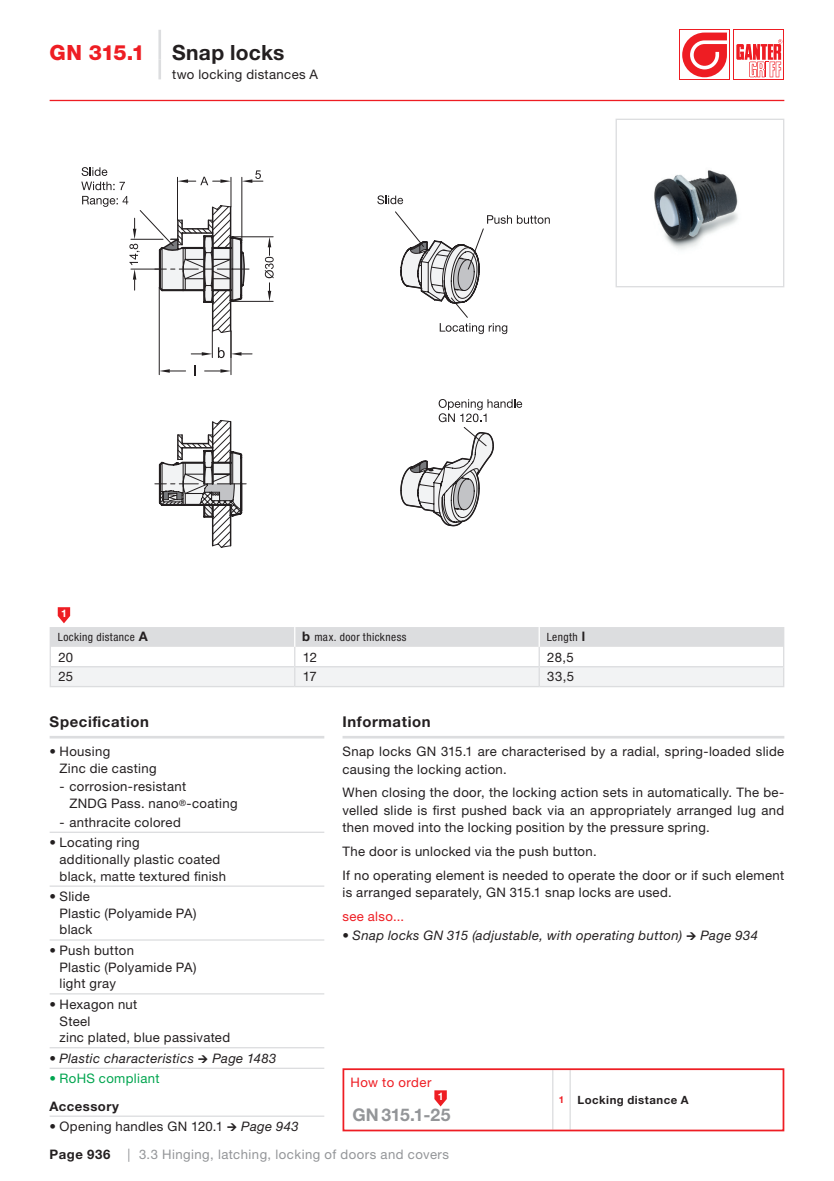
<style>
.page{position:relative;width:834px;height:1181px;background:#fff}
.page>*{position:absolute;margin:0;border:0;box-sizing:border-box;transform-origin:0 0}
.t1{font:700 21px "Helvetica Neue LTW1 G";letter-spacing:.01em;color:#231f20}
.t2{font:800 21px "Helvetica Neue LT Pro";color:#ee1d23}
.t3{font:700 17.5px "Helvetica Neue LTW1 G";color:#939598}
.t4{font:700 14.88px "Helvetica Neue LTW1 G";letter-spacing:.04em;color:#231f20}
.t5{font:13.12px/16.6px "Helvetica Neue LTW1 G";letter-spacing:.025em;color:#231f20}
.t6{font:italic 13.12px "Helvetica Neue LTW1 G";letter-spacing:.03em;color:#231f20}
.t7{font:13.12px "Helvetica Neue LTW1 G";letter-spacing:.035em;color:#939598}
.t8{font:13.12px "Helvetica Neue LTW1 G";letter-spacing:.03em;color:#ee1d23}
.t9{font:700 13.12px "Helvetica Neue LTW1 G";letter-spacing:.035em;color:#231f20}
.t10{font:13.12px "Helvetica Neue LTW1 G";letter-spacing:.025em;color:#00a54f}
.t11{font:condensed 11.38px "Helvetica Neue LT Pro";letter-spacing:.035em;color:#231f20}
.t12{font:700 11.38px "Helvetica Neue LTW1 G";letter-spacing:.045em;color:#231f20}
.t13{font:700 10.5px "Helvetica Neue LTW1 G";color:#fff}
.s1{font-family:"Helvetica Neue LTW1 G";font-weight:700;font-stretch:normal;font-size:13.12px}
.s2{font-family:"Helvetica Neue LT Pro"}
.s3{font-style:italic}
.s4{font-size:9.62px;color:#ee1d23}
</style>
<div class="page">
<hr style="left:50px;top:100px;width:734px;height:1px;background:#ee1d23">
<div style="left:679px;top:30px;width:50px;height:50px;background:#ee1d23"></div>
<svg style="left:680px;top:30px;width:49px;height:49px"></svg>
<svg style="left:682px;top:33px;width:44px;height:44px"></svg>
<div style="left:733px;top:30px;width:51px;height:50px;background:#ee1d23"></div>
<div style="left:734px;top:30px;width:49px;height:49px;background:#fff"></div>
<svg style="left:736px;top:39px;width:46px;height:38px"></svg>
<hr style="left:230px;top:177px;width:1px;height:30px;background:#231f20">
<hr style="left:241px;top:177px;width:1px;height:63px;background:#231f20">
<svg style="left:242px;top:170px;width:21px;height:13px"></svg>
<hr style="left:177px;top:177px;width:1px;height:43px;background:#231f20">
<svg style="left:178px;top:177px;width:53px;height:8px"></svg>
<hr style="left:233px;top:236px;width:40px;height:1px;background:#231f20">
<hr style="left:233px;top:301px;width:40px;height:1px;background:#231f20">
<svg style="left:264px;top:237px;width:10px;height:64px"></svg>
<svg style="left:377px;top:195px;width:26px;height:9px"></svg>
<svg style="left:395px;top:211px;width:154px;height:314px"></svg>
<svg style="left:82px;top:167px;width:25px;height:9px"></svg>
<svg style="left:81px;top:182px;width:44px;height:8px"></svg>
<svg style="left:82px;top:196px;width:170px;height:352px"></svg>
<hr style="left:50px;top:686px;width:245px;height:1px;background:#dcdddf">
<hr style="left:295px;top:686px;width:244px;height:1px;background:#dcdddf">
<hr style="left:539px;top:686px;width:245px;height:1px;background:#dcdddf">
<svg style="left:50px;top:607px;width:734px;height:79px"></svg>
<hr style="left:342px;top:736px;width:442px;height:2px;background:#dcdddf">
<hr style="left:158px;top:30px;width:3px;height:30px;background:#dcdddf">
<hr style="left:158px;top:60px;width:3px;height:19px;background:#dcdddf">
<hr style="left:552px;top:1070px;width:1px;height:59px;background:#dcdddf">
<hr style="left:569px;top:1070px;width:1px;height:59px;background:#dcdddf">
<div style="left:342px;top:1068px;width:442px;height:63px;border:2px solid #ee1d23"></div>
<svg style="left:434px;top:1090px;width:12px;height:16px"></svg>
<img style="left:654px;top:170px;width:84px;height:80px">
<div style="left:615px;top:119px;width:169px;height:168px;border:1px solid #dcdddf"></div>
<hr style="left:50px;top:831px;width:274px;height:2px;background:#dcdddf">
<hr style="left:50px;top:885px;width:274px;height:2px;background:#dcdddf">
<hr style="left:50px;top:939px;width:274px;height:1px;background:#dcdddf">
<hr style="left:50px;top:993px;width:274px;height:1px;background:#dcdddf">
<hr style="left:50px;top:1047px;width:274px;height:1px;background:#dcdddf">
<hr style="left:50px;top:1067px;width:274px;height:2px;background:#dcdddf">
<hr style="left:50px;top:736px;width:274px;height:2px;background:#dcdddf">
<hr style="left:50px;top:1115px;width:274px;height:2px;background:#dcdddf">
<h1 class="t2" style="left:50px;top:40px;width:97px">GN 315.1</h1>
<h1 class="t1" style="left:172px;top:39px;width:114px">Snap locks</h1>
<p class="t5" style="left:172px;top:66px;width:147px">two locking distances A</p>
<p class="t13" style="left:61px;top:607px;width:7px">1</p>
<p class="t11" style="left:58px;top:631px;width:92px">Locking distance <span class="s1">A</span></p>
<p class="t11" style="left:302px;top:631px;width:106px"><span class="s1">b</span> max. door thickness</p>
<p class="t11" style="left:546px;top:631px;width:40px">Length <span class="s1">l</span></p>
<p class="t5" style="left:58px;top:648px;width:16px">20</p>
<p class="t5" style="left:303px;top:648px;width:16px">12</p>
<p class="t5" style="left:547px;top:648px;width:28px">28,5</p>
<p class="t5" style="left:58px;top:668px;width:16px">25</p>
<p class="t5" style="left:303px;top:668px;width:16px">17</p>
<p class="t5" style="left:547px;top:668px;width:28px">33,5</p>
<p class="t4" style="left:50px;top:712px;width:101px">Specification</p>
<p class="t4" style="left:342px;top:712px;width:89px">Information</p>
<p class="t5" style="left:60px;top:743px;width:98px;text-indent:-10px">• Housing<br>Zinc die casting</p>
<p class="t5" style="left:69px;top:778px;width:170px;text-indent:-10px"><span class="s2">-</span> corrosion-resistant<br>ZNDG Pass. nano<sup>®</sup>-coating</p>
<p class="t5" style="left:60px;top:813px;width:123px"><span class="s2">-</span> anthracite colored</p>
<p class="t5" style="left:60px;top:834px;width:168px;text-indent:-10px">• Locating ring<br>additionally plastic coated black, matte textured finish</p>
<p class="t5" style="left:60px;top:888px;width:138px;text-indent:-10px">• Slide<br>Plastic (Polyamide PA) black</p>
<p class="t5" style="left:60px;top:942px;width:138px;text-indent:-10px">• Push button<br>Plastic (Polyamide PA) light gray</p>
<p class="t5" style="left:60px;top:995px;width:172px;text-indent:-10px">• Hexagon nut<br>Steel<br>zinc plated, blue passivated</p>
<p class="t6" style="left:50px;top:1050px;width:228px">• Plastic characteristics → Page 1483</p>
<p class="t10" style="left:50px;top:1070px;width:111px">• RoHS compliant</p>
<p class="t5" style="left:342px;top:742px;width:443px;line-height:17.5px">Snap locks GN 315.1 are characterised by a radial, spring-loaded slide causing the locking action.</p>
<p class="t5" style="left:342px;top:784px;width:443px;line-height:17.5px;text-align:justify">When closing the door, the locking action sets in automatically. The be&shy;velled slide is first pushed back via an appropriately arranged lug and then moved into the locking position by the pressure spring.</p>
<p class="t5" style="left:342px;top:839px;width:443px;line-height:23.6px">The door is unlocked via the push button.<br>If no operating element is needed to operate the door or if such element</p>
<p class="t5" style="left:342px;top:884px;width:330px">is arranged separately, GN 315.1 snap locks are used.</p>
<p class="t8" style="left:342px;top:908px;width:63px">see also...</p>
<p class="t6" style="left:342px;top:927px;width:417px">• Snap locks GN 315 (adjustable, with operating button) → Page 934</p>
<p class="t8" style="left:350px;top:1074px;width:83px">How to order</p>
<p class="t9" style="left:50px;top:1097px;width:71px">Accessory</p>
<p class="t5" style="left:50px;top:1118px;width:251px">• Opening handles GN 120.1 <span class="s3">→ Page 943</span></p>
<p class="t13" style="left:437px;top:1090px;width:7px">1</p>
<h2 class="t3" style="left:352px;top:1104px;width:100px">GN 315.1-25</h2>
<p class="t12" style="left:558px;top:1093px;width:131px"><span class="s4">1</span> Locking distance A</p>
<p class="t9" style="left:50px;top:1146px;width:62px">Page 936</p>
<p class="t7" style="left:128px;top:1146px;width:323px">| 3.3 Hinging, latching, locking of doors and covers</p>
</div>
